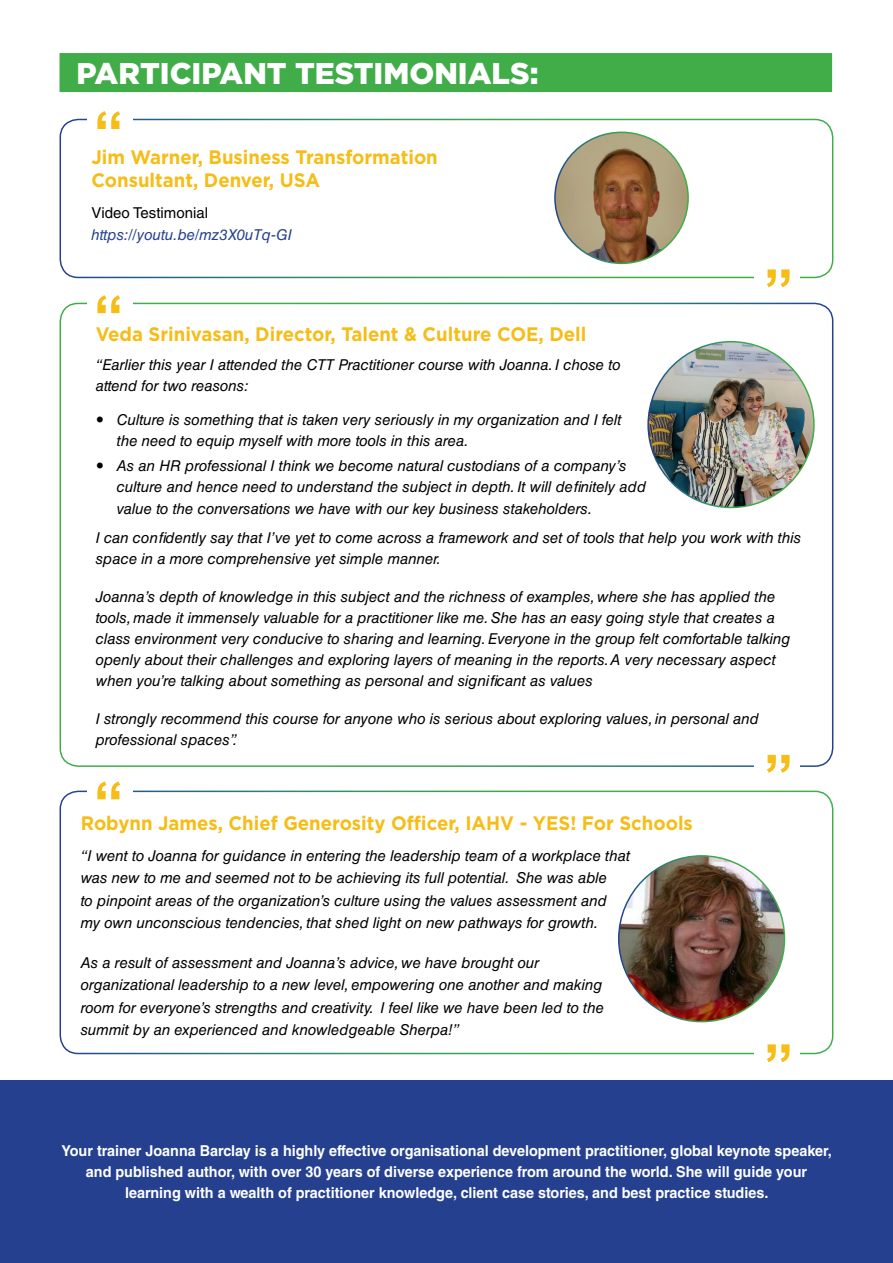
<style>
.page{position:relative;width:893px;height:1263px;background:#fff}
.page>*{position:absolute;margin:0;border:0;box-sizing:border-box;transform-origin:0 0}
.hil{font:900 30px "Gotham";color:#fff}
.t1{font:700 19.5px/22.5px "Gotham";color:#f6bd17;scale:.95 1}
.body{font:italic 15px/21px "Helvetica LT Std";color:#000}
.body-2{font:700 15px/21px "Helvetica LT Std";color:#fff;text-align:center;scale:.96 1}
.body-3{font:italic 15px/22.5px "Helvetica LT Std";color:#25408f}
.s1{font-style:normal;color:#000}
</style>
<div class="page">
<div style="left:0;top:1080px;width:893px;height:183px;background:#25408f"></div>
<div style="left:60px;top:53px;width:772px;height:39px;background:#41ad49"></div>
<div style="left:60px;top:119px;width:773px;height:159px;border:2px solid #fff;border-radius:18px"></div>
<div style="left:60px;top:791px;width:773px;height:263px;border:2px solid #fff;border-radius:18px"></div>
<img style="left:555px;top:132px;width:133px;height:131px">
<img style="left:648px;top:342px;width:166px;height:165px;border-radius:83px">
<img style="left:619px;top:856px;width:165px;height:165px;border-radius:83px">
<div style="left:88px;top:104px;width:45px;height:30px;background:#fff"></div>
<svg style="left:97px;top:111px;width:23px;height:18px"></svg>
<svg style="left:97px;top:295px;width:23px;height:18px"></svg>
<div style="left:88px;top:774px;width:45px;height:31px;background:#fff"></div>
<svg style="left:97px;top:781px;width:23px;height:18px"></svg>
<div style="left:754px;top:264px;width:45px;height:31px;background:#fff"></div>
<svg style="left:767px;top:269px;width:23px;height:18px"></svg>
<svg style="left:767px;top:755px;width:23px;height:18px"></svg>
<div style="left:754px;top:1039px;width:45px;height:31px;background:#fff"></div>
<svg style="left:767px;top:1044px;width:23px;height:18px"></svg>
<p class="hil" style="left:77px;top:52px;width:463px">PARTICIPANT TESTIMONIALS:</p>
<p class="t1" style="left:91px;top:146px;width:366px">Jim Warner, Business Transformation<br>Consultant, Denver, USA</p>
<p class="body-3" style="left:91px;top:201px;width:202px"><span class="s1">Video Testimonial </span>https://youtu.be/mz3X0uTq-GI</p>
<p class="t1" style="left:96px;top:323px;width:518px">Veda Srinivasan, Director, Talent &amp; Culture COE, Dell</p>
<p class="body" style="left:96px;top:355px;width:526px">“Earlier this year I attended the CTT Practitioner course with Joanna. I chose to attend for two reasons:</p>
<p class="body" style="left:117px;top:409px;width:506px">Culture is something that is taken very seriously in my organization and I felt the need to equip myself with more tools in this area.</p>
<p class="body" style="left:117px;top:456px;width:531px">As an HR professional I think we become natural custodians of a company’s culture and hence need to understand the subject in depth. It will definitely add value to the conversations we have with our key business stakeholders.</p>
<p class="body" style="left:96px;top:527px;width:707px">I can confidently say that I’ve yet to come across a framework and set of tools that help you work with this space in a more comprehensive yet simple manner.</p>
<p class="body" style="left:96px;top:586px;width:697px">Joanna’s depth of knowledge in this subject and the richness of examples, where she has applied the tools, made it immensely valuable for a practitioner like me. She has an easy going style that creates a class environment very conducive to sharing and learning. Everyone in the group felt comfortable talking openly about their challenges and exploring layers of meaning in the reports. A very necessary aspect when you’re talking about something as personal and significant as values</p>
<p class="body" style="left:96px;top:708px;width:665px">I strongly recommend this course for anyone who is serious about exploring values, in personal and professional spaces”.</p>
<p class="t1" style="left:81px;top:811px;width:646px">Robynn James, Chief Generosity Officer, IAHV - YES! For Schools</p>
<p class="body" style="left:81px;top:844px;width:551px;line-height:22.5px">“I went to Joanna for guidance in entering the leadership team of a workplace that was new to me and seemed not to be achieving its full potential. She was able<br>to pinpoint areas of the organization’s culture using the values assessment and my own unconscious tendencies, that shed light on new pathways for growth.</p>
<p class="body" style="left:81px;top:951px;width:525px;line-height:22.5px">As a result of assessment and Joanna’s advice, we have brought our organizational leadership to a new level, empowering one another and making room for everyone’s strengths and creativity. I feel like we have been led to the summit by an experienced and knowledgeable Sherpa!”</p>
<p class="body-2" style="left:62px;top:1139px;width:804px">Your trainer Joanna Barclay is a highly effective organisational development practitioner, global keynote speaker, and published author, with over 30 years of diverse experience from around the world. She will guide your learning with a wealth of practitioner knowledge, client case stories, and best practice studies.</p>
</div>
